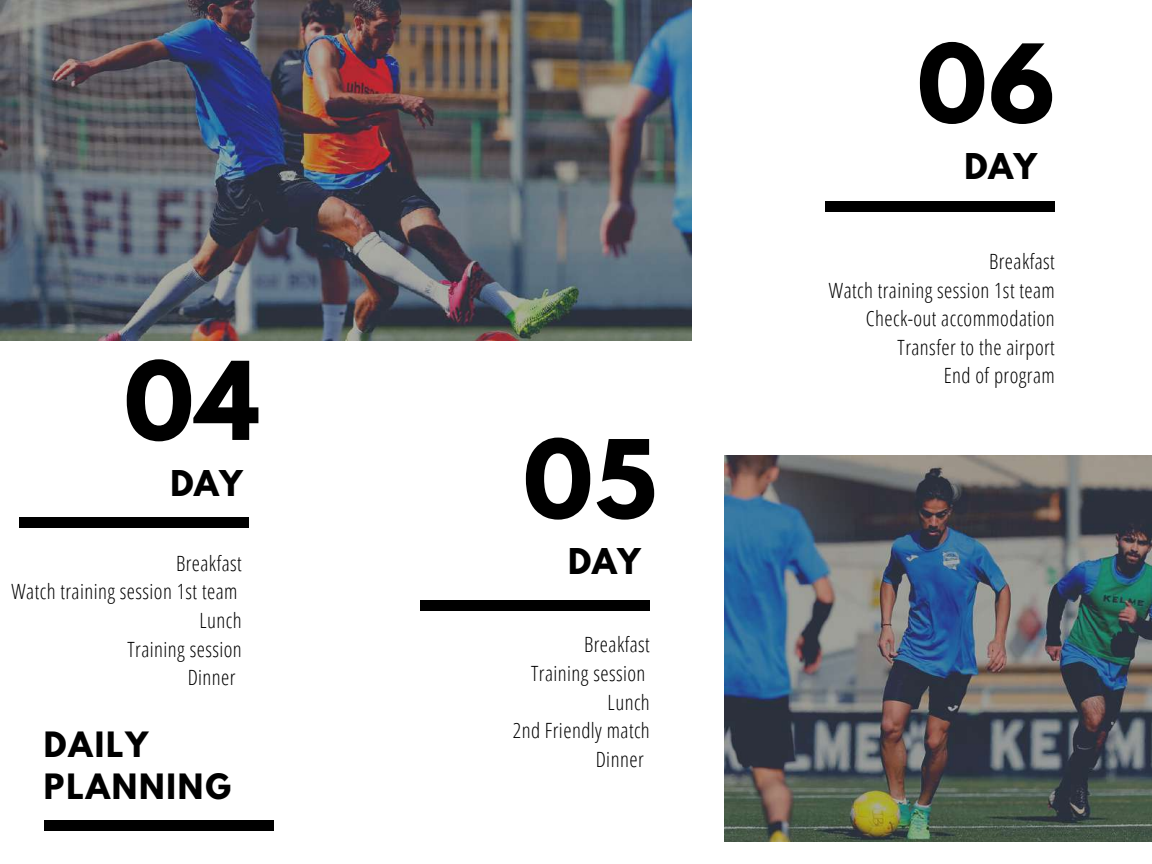
<style>
.page{position:relative;width:1152px;height:864px;background:#fff}
.page>*{position:absolute;margin:0;border:0;box-sizing:border-box;transform-origin:0 0}
.t1{font:700 96px "League Spartan";color:#000}
.t2{font:700 31.5px "League Spartan";letter-spacing:.02em;color:#000}
.t3{font:700 30.9px/42.3px "League Spartan";letter-spacing:.06em;color:#000}
.t4{font:300 21px/28.7px "Open Sans Condensed";letter-spacing:.02em;color:#000;text-align:right}
.s1{color:#fff}
</style>
<div class="page">
<img style="left:0;top:0;width:692px;height:341px">
<img style="left:724px;top:456px;width:428px;height:385px">
<div style="left:44px;top:820px;width:229px;height:11px;background:#000"></div>
<div style="left:826px;top:202px;width:229px;height:10px;background:#000"></div>
<div style="left:421px;top:600px;width:229px;height:10px;background:#000"></div>
<div style="left:19px;top:517px;width:229px;height:10px;background:#000"></div>
<h1 class="t1" style="left:124px;top:354px;width:137px">04</h1>
<h2 class="t2" style="left:170px;top:468px;width:74px">DAY</h2>
<p class="t4" style="left:12px;top:548px;width:232px">Breakfast<br>Watch training session 1st team<br>Lunch<br>Training session<br>Dinner<span class="s1">r</span></p>
<h3 class="t3" style="left:44px;top:727px;width:189px">DAILY<br>PLANNING</h3>
<h1 class="t1" style="left:523px;top:432px;width:135px">05</h1>
<h2 class="t2" style="left:568px;top:546px;width:74px">DAY</h2>
<p class="t4" style="left:513px;top:630px;width:139px">Breakfast<br>Training session<br>Lunch<br>2nd Friendly match<br>Dinner<span class="s1">r</span></p>
<h1 class="t1" style="left:917px;top:36px;width:139px">06</h1>
<h2 class="t2" style="left:965px;top:150px;width:74px">DAY</h2>
<p class="t4" style="left:829px;top:247px;width:227px">Breakfast<br>Watch training session 1st team<br>Check-out accommodation<br>Transfer to the airport<br>End of program</p>
</div>
